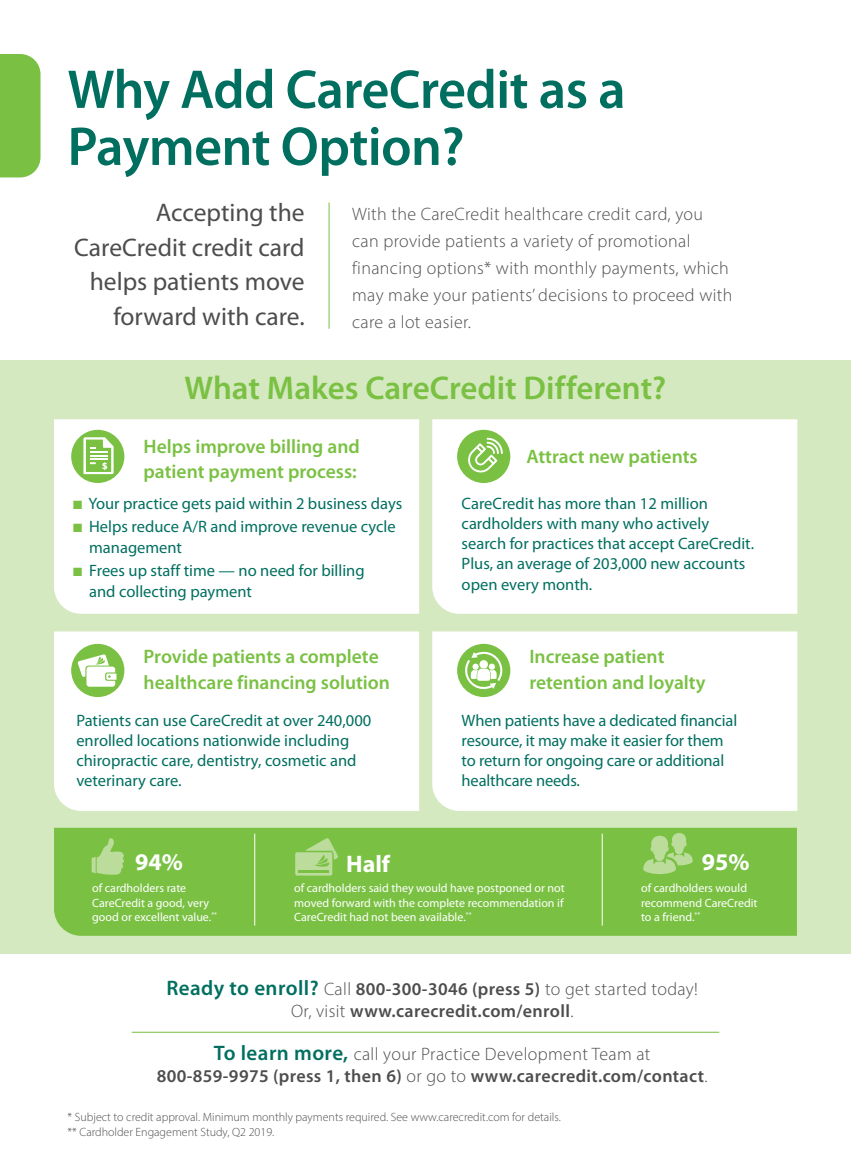
<style>
.page{position:relative;width:851px;height:1175px;background:#fff}
.page>*{position:absolute;margin:0;border:0;box-sizing:border-box;transform-origin:0 0}
.t1{font:600 55.05px/57px "Myriad Pro";letter-spacing:-.01em;color:#006f60}
.t2{font:600 33px "Myriad Pro";color:#7ac143}
.t3{font:25.5px/34.5px "Myriad Pro";color:#4d4d4f;text-align:right}
.t4{font:700 24px "Myriad Pro";color:#fff}
.t5{font:600 19.5px/25.5px "Myriad Pro";color:#7ac143}
.t6{font:600 18px/22.5px "Myriad Pro";letter-spacing:.02em;color:#4d4d4f;text-align:center}
.t7{font:300 18px/27px "Myriad Pro";letter-spacing:.02em;color:#4d4d4f}
.t8{font:16.5px/20.2px "Myriad Pro";color:#006f60}
.t9{font:12px/14.4px "Myriad Pro";color:#fff}
.t10{font:300 12px/15px "Myriad Pro";color:#4d4d4f}
.s1{color:#7ac143}
.s2{font-size:21px;color:#006f60}
.s3{font-weight:300}
</style>
<div class="page">
<div style="left:0;top:360px;width:850px;height:593px;background:#d5e9c1"></div>
<div style="left:54px;top:827px;width:742px;height:108px;background:#7ac143"></div>
<hr style="left:254px;top:833px;width:1px;height:92px;background:#fff">
<hr style="left:602px;top:833px;width:1px;height:92px;background:#fff">
<svg style="left:92px;top:837px;width:32px;height:37px"></svg>
<svg style="left:643px;top:832px;width:49px;height:42px;background:#9dcf73"></svg>
<div style="left:54px;top:419px;width:365px;height:195px;background:#fff"></div>
<div style="left:432px;top:419px;width:365px;height:195px;background:#fff"></div>
<div style="left:457px;top:430px;width:53px;height:53px;background:#7ac143;border-radius:50%"></div>
<svg style="left:468px;top:438px;width:35px;height:35px"></svg>
<div style="left:54px;top:631px;width:365px;height:180px;background:#fff"></div>
<div style="left:432px;top:631px;width:365px;height:180px;background:#fff"></div>
<div style="left:71px;top:430px;width:53px;height:53px;background:#7ac143;border-radius:50%"></div>
<div style="left:71px;top:644px;width:53px;height:53px;background:#7ac143;border-radius:50%"></div>
<svg style="left:78px;top:654px;width:38px;height:32px"></svg>
<svg style="left:295px;top:838px;width:43px;height:37px;background:#9fd075"></svg>
<div style="left:457px;top:644px;width:53px;height:53px;background:#7ac143;border-radius:50%"></div>
<svg style="left:464px;top:649px;width:39px;height:43px"></svg>
<div style="left:472px;top:663px;width:6px;height:7px;background:#fff;border-radius:50%"></div>
<svg style="left:488px;top:663px;width:7px;height:7px"></svg>
<svg style="left:83px;top:437px;width:31px;height:37px"></svg>
<div style="left:0;top:54px;width:40px;height:123px;background:#7ac143"></div>
<hr style="left:132px;top:1031px;width:587px;height:1px;background:#7ac143">
<hr style="left:328px;top:203px;width:1px;height:126px;background:#7ac143">
<h1 class="t1" style="left:68px;top:59px;width:559px">Why Add CareCredit as a<br>Payment Option?</h1>
<p class="t7" style="left:352px;top:200px;width:382px">With the CareCredit healthcare credit card, you can provide patients a variety of promotional financing options* with monthly payments, which may make your patients’ decisions to proceed with care a lot easier.</p>
<h3 class="t3" style="left:74px;top:195px;width:232px">Accepting the<br>CareCredit credit card helps patients move forward with care.</h3>
<h2 class="t2" style="left:184px;top:367px;width:483px">What Makes CareCredit Different?</h2>
<p class="t5" style="left:143px;top:433px;width:218px">Helps improve billing and patient payment process:</p>
<p class="t5" style="left:526px;top:443px;width:173px">Attract new patients</p>
<p class="t8" style="left:73px;top:492px;width:331px"><span class="s1">■</span> Your practice gets paid within 2 business days</p>
<p class="t8" style="left:89px;top:516px;width:308px;text-indent:-16px"><span class="s1">■</span> Helps reduce A/R and improve revenue cycle management</p>
<p class="t8" style="left:89px;top:560px;width:277px;text-indent:-16px"><span class="s1">■</span> Frees up staff time — no need for billing and collecting payment</p>
<p class="t8" style="left:461px;top:492px;width:294px">CareCredit has more than 12 million cardholders with many who actively search for practices that accept CareCredit.<br>Plus, an average of 203,000 new accounts open every month.</p>
<p class="t5" style="left:143px;top:643px;width:248px">Provide patients a complete healthcare financing solution</p>
<p class="t5" style="left:529px;top:643px;width:178px">Increase patient retention and loyalty</p>
<p class="t8" style="left:76px;top:709px;width:296px">Patients can use CareCredit at over 240,000 enrolled locations nationwide including chiropractic care, dentistry, cosmetic and veterinary care.</p>
<p class="t8" style="left:461px;top:709px;width:277px">When patients have a dedicated financial resource, it may make it easier for them to return for ongoing care or additional healthcare needs.</p>
<h3 class="t4" style="left:135px;top:846px;width:49px">94%</h3>
<p class="t9" style="left:92px;top:881px;width:126px">of cardholders rate<br>CareCredit a good, very good or excellent value.<sup>**</sup></p>
<h3 class="t4" style="left:346px;top:848px;width:45px">Half</h3>
<p class="t9" style="left:294px;top:881px;width:272px;text-align:justify">of cardholders said they would have postponed or not moved forward with the complete recommendation if CareCredit had not been available.<sup>**</sup></p>
<h3 class="t4" style="left:701px;top:846px;width:49px">95%</h3>
<p class="t9" style="left:641px;top:881px;width:118px">of cardholders would recommend CareCredit to a friend.<sup>**</sup></p>
<p class="t6" style="left:166px;top:976px;width:533px"><span class="s2">Ready to enroll?</span> <span class="s3">Call</span> 800-300-3046 (press 5) <span class="s3">to get started today!<br>Or, visit</span> www.carecredit.com/enroll<span class="s3">.</span></p>
<p class="t6" style="left:157px;top:1042px;width:552px"><span class="s2">To learn more,</span> <span class="s3">call your Practice Development Team at<br></span>800-859-9975 (press 1, then 6) <span class="s3">or go to</span> www.carecredit.com/contact<span class="s3">.</span></p>
<p class="t10" style="left:68px;top:1108px;width:495px">* Subject to credit approval. Minimum monthly payments required. See www.carecredit.com for details. ** Cardholder Engagement Study, Q2 2019.</p>
</div>
